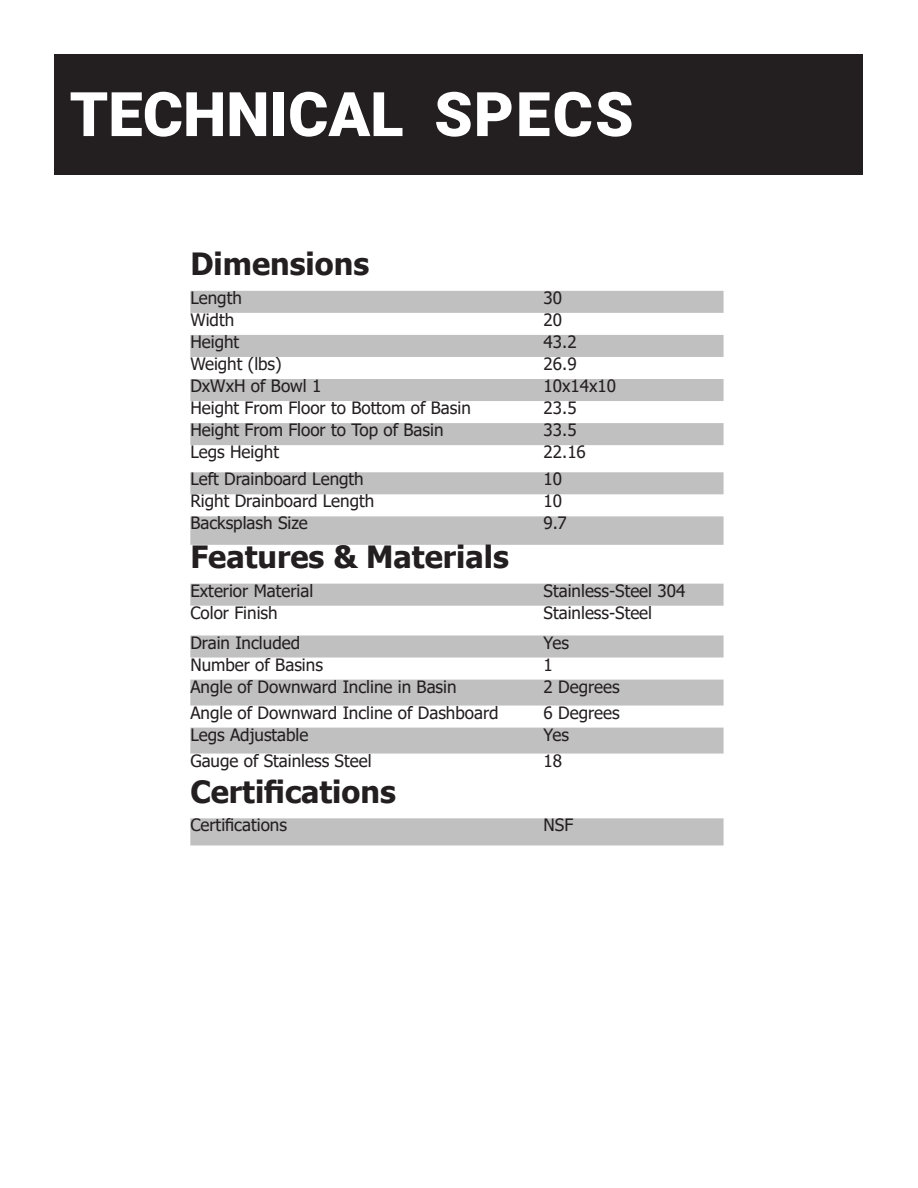
<style>
.page{position:relative;width:918px;height:1188px;background:#fff}
.page>*{position:absolute;margin:0;border:0;box-sizing:border-box;transform-origin:0 0}
.t1{font:900 61.5px "Roboto";color:#fff}
.t2{font:700 30.6px "Tahoma";color:#231f20}
.t3{font:17.1px "Tahoma";color:#231f20}
</style>
<div class="page">
<div style="left:54px;top:54px;width:808px;height:121px;background:#231f20"></div>
<svg style="left:190px;top:291px;width:534px;height:554px"></svg>
<p class="t1" style="left:70px;top:71px;width:566px">TECHNICAL SPECS</p>
<p class="t2" style="left:190px;top:243px;width:180px">Dimensions</p>
<p class="t3" style="left:190px;top:286px;width:53px">Length</p>
<p class="t3" style="left:544px;top:286px;width:20px">30</p>
<p class="t3" style="left:190px;top:308px;width:45px">Width</p>
<p class="t3" style="left:544px;top:308px;width:20px">20</p>
<p class="t3" style="left:190px;top:330px;width:50px">Height</p>
<p class="t3" style="left:544px;top:330px;width:35px">43.2</p>
<p class="t3" style="left:190px;top:352px;width:93px">Weight (lbs)</p>
<p class="t3" style="left:544px;top:352px;width:35px">26.9</p>
<p class="t3" style="left:190px;top:374px;width:133px">DxWxH of Bowl 1</p>
<p class="t3" style="left:544px;top:374px;width:74px">10x14x10</p>
<p class="t3" style="left:190px;top:396px;width:282px">Height From Floor to Bottom of Basin</p>
<p class="t3" style="left:544px;top:396px;width:35px">23.5</p>
<p class="t3" style="left:190px;top:418px;width:255px">Height From Floor to Top of Basin</p>
<p class="t3" style="left:544px;top:418px;width:35px">33.5</p>
<p class="t3" style="left:190px;top:440px;width:90px">Legs Height</p>
<p class="t3" style="left:544px;top:440px;width:44px">22.16</p>
<p class="t3" style="left:190px;top:468px;width:175px">Left Drainboard Length</p>
<p class="t3" style="left:544px;top:468px;width:20px">10</p>
<p class="t3" style="left:190px;top:490px;width:186px">Right Drainboard Length</p>
<p class="t3" style="left:544px;top:490px;width:20px">10</p>
<p class="t3" style="left:190px;top:512px;width:119px">Backsplash Size</p>
<p class="t3" style="left:544px;top:512px;width:25px">9.7</p>
<p class="t2" style="left:190px;top:536px;width:320px">Features &amp; Materials</p>
<p class="t3" style="left:190px;top:579px;width:124px">Exterior Material</p>
<p class="t3" style="left:544px;top:579px;width:143px">Stainless-Steel 304</p>
<p class="t3" style="left:190px;top:601px;width:89px">Color Finish</p>
<p class="t3" style="left:544px;top:601px;width:110px">Stainless-Steel</p>
<p class="t3" style="left:190px;top:631px;width:111px">Drain Included</p>
<p class="t3" style="left:544px;top:631px;width:27px">Yes</p>
<p class="t3" style="left:190px;top:653px;width:134px">Number of Basins</p>
<p class="t3" style="left:544px;top:653px;width:11px">1</p>
<p class="t3" style="left:190px;top:675px;width:268px">Angle of Downward Incline in Basin</p>
<p class="t3" style="left:544px;top:675px;width:78px">2 Degrees</p>
<p class="t3" style="left:190px;top:701px;width:310px">Angle of Downward Incline of Dashboard</p>
<p class="t3" style="left:544px;top:701px;width:78px">6 Degrees</p>
<p class="t3" style="left:190px;top:723px;width:120px">Legs Adjustable</p>
<p class="t3" style="left:544px;top:723px;width:27px">Yes</p>
<p class="t3" style="left:190px;top:749px;width:183px">Gauge of Stainless Steel</p>
<p class="t3" style="left:544px;top:749px;width:20px">18</p>
<p class="t2" style="left:190px;top:770px;width:207px">Certifications</p>
<p class="t3" style="left:190px;top:814px;width:98px">Certifications</p>
<p class="t3" style="left:544px;top:814px;width:31px">NSF</p>
</div>
